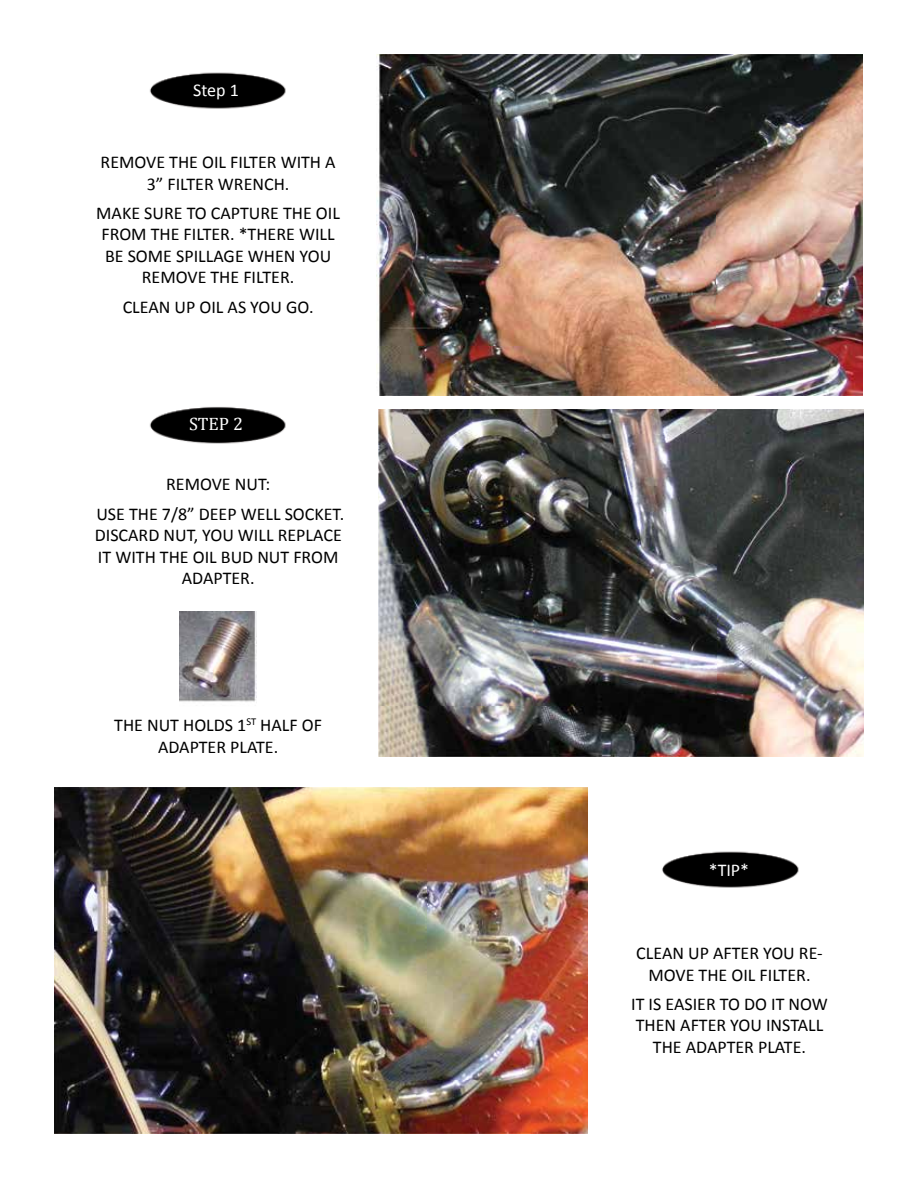
<style>
.page{position:relative;width:918px;height:1188px;background:#fff}
.page>*{position:absolute;margin:0;border:0;box-sizing:border-box;transform-origin:0 0}
.t1{font:18px/21.6px "Calibri";color:#000;text-align:center}
.t2{font:18px "Calibri";color:#fff}
.t3{font:18px "Cambria Math";color:#fff}
</style>
<div class="page">
<img style="left:376px;top:54px;width:486px;height:341px">
<img style="left:54px;top:787px;width:534px;height:346px">
<img style="left:378px;top:410px;width:486px;height:346px">
<img style="left:179px;top:611px;width:77px;height:91px">
<img style="left:149px;top:72px;width:137px;height:37px">
<img style="left:662px;top:851px;width:137px;height:37px">
<img style="left:149px;top:407px;width:137px;height:37px">
<p class="t2" style="left:193px;top:79px;width:47px">Step 1</p>
<p class="t1" style="left:101px;top:151px;width:237px">REMOVE THE OIL FILTER WITH A<br>3” FILTER WRENCH.</p>
<p class="t1" style="left:96px;top:202px;width:245px">MAKE SURE TO CAPTURE THE OIL<br>FROM THE FILTER. *THERE WILL<br>BE SOME SPILLAGE WHEN YOU<br>REMOVE THE FILTER.</p>
<p class="t1" style="left:123px;top:296px;width:192px">CLEAN UP OIL AS YOU GO.</p>
<p class="t3" style="left:189px;top:413px;width:55px">STEP 2</p>
<p class="t1" style="left:96px;top:470px;width:249px;line-height:29.1px">REMOVE NUT:<br>USE THE 7/8” DEEP WELL SOCKET.</p>
<p class="t1" style="left:95px;top:524px;width:249px">DISCARD NUT, YOU WILL REPLACE<br>IT WITH THE OIL BUD NUT FROM<br>ADAPTER.</p>
<p class="t1" style="left:114px;top:714px;width:209px">THE NUT HOLDS 1<sup>ST</sup> HALF OF<br>ADAPTER PLATE.</p>
<p class="t2" style="left:709px;top:858px;width:42px">*TIP*</p>
<p class="t1" style="left:636px;top:942px;width:188px">CLEAN UP AFTER YOU RE-<br>MOVE THE OIL FILTER.</p>
<p class="t1" style="left:631px;top:993px;width:198px">IT IS EASIER TO DO IT NOW<br>THEN AFTER YOU INSTALL<br>THE ADAPTER PLATE.</p>
</div>
